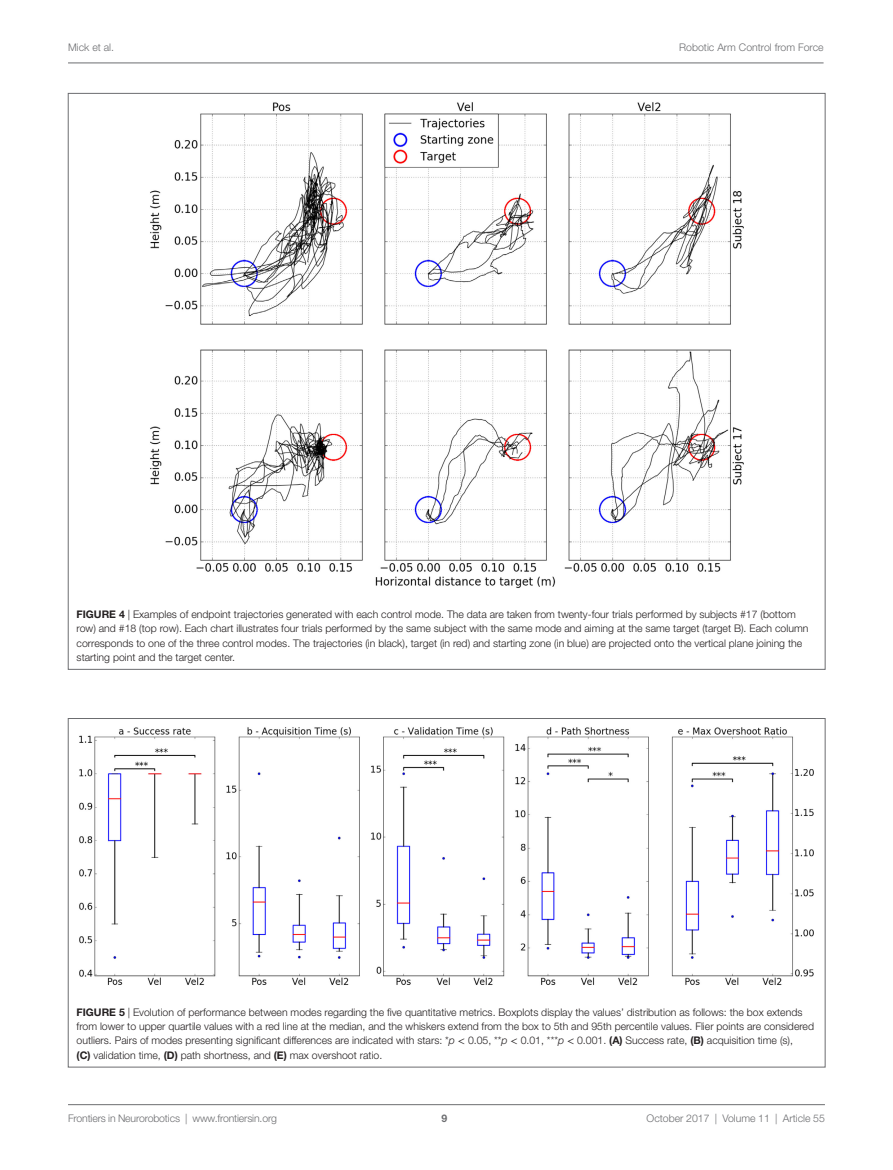
<style>
.page{position:relative;width:893px;height:1170px;background:#fff}
.page>*{position:absolute;margin:0;border:0;box-sizing:border-box;transform-origin:0 0}
.t1{font:300 10.5px/14.2px "Helvetica Neue LT Std";color:#231f20}
.t2{font:300 10.5px "Helvetica Neue LT Std";color:#6c6d70}
.t3{font:700 10.5px "Helvetica Neue LT Std";color:#6c6d70}
.s1{font-weight:700}
.s2{font-style:italic}
.s3{font-family:"STIX General";font-weight:400}
</style>
<div class="page">
<img style="left:150px;top:102px;width:594px;height:486px">
<img style="left:79px;top:727px;width:735px;height:258px">
<hr style="left:68px;top:1104px;width:757px;height:1px;background:#6c6d70">
<hr style="left:68px;top:63px;width:755px;height:1px;background:#6c6d70">
<p class="t2" style="left:68px;top:41px;width:48px">Mick et al.</p>
<p class="t2" style="left:679px;top:41px;width:146px">Robotic Arm Control from Force</p>
<p class="t1" style="left:77px;top:607px;width:733px"><span class="s1">FIGURE 4</span> | Examples of endpoint trajectories generated with each control mode. The data are taken from twenty-four trials performed by subjects #17 (bottom row) and #18 (top row). Each chart illustrates four trials performed by the same subject with the same mode and aiming at the same target (target B). Each column corresponds to one of the three control modes. The trajectories (in black), target (in red) and starting zone (in blue) are projected onto the vertical plane joining the starting point and the target center.</p>
<p class="t1" style="left:77px;top:1004px;width:739px"><span class="s1">FIGURE 5</span> | Evolution of performance between modes regarding the five quantitative metrics. Boxplots display the values’ distribution as follows: the box extends from lower to upper quartile values with a red line at the median, and the whiskers extend from the box to 5th and 95th percentile values. Flier points are considered outliers. Pairs of modes presenting significant differences are indicated with stars: *<span class="s2">p</span> <span class="s3">&lt;</span> 0.05, **<span class="s2">p</span> <span class="s3">&lt;</span> 0.01, ***<span class="s2">p</span> <span class="s3">&lt;</span> 0.001. <span class="s1">(A)</span> Success rate, <span class="s1">(B)</span> acquisition time (s),<br><span class="s1">(C)</span> validation time, <span class="s1">(D)</span> path shortness, and <span class="s1">(E)</span> max overshoot ratio.</p>
<p class="t2" style="left:68px;top:1111px;width:211px">Frontiers in Neurorobotics | www.frontiersin.org</p>
<p class="t2" style="left:647px;top:1111px;width:180px">October 2017 | Volume 11 | Article 55</p>
<p class="t3" style="left:441px;top:1111px;width:7px">9</p>
</div>
